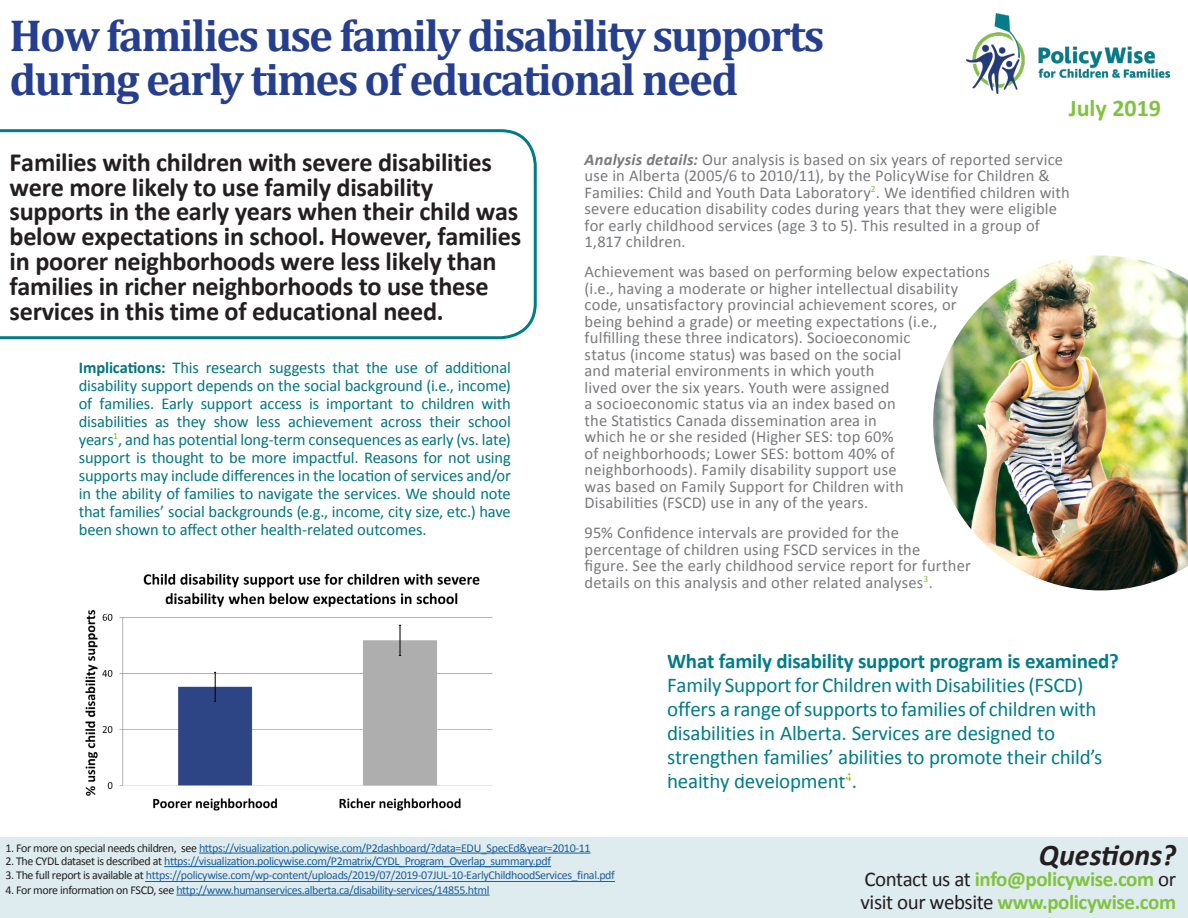
<style>
.page{position:relative;width:1188px;height:918px;background:#fff}
.page>*{position:absolute;margin:0;border:0;box-sizing:border-box;transform-origin:0 0}
.t1{font:700 45px/43.5px "Cambria";letter-spacing:-.04em;color:#253f8e}
.t2{font:italic 700 30px "Calibri";color:#231f20}
.t3{font:700 26.25px/24.8px "Calibri";letter-spacing:-.01em;color:#231f20}
.t4{font:700 24px "Calibri";color:#81c340}
.t5{font:21px/24px "Calibri";letter-spacing:-.01em;color:#007c89}
.t6{font:700 21px "Calibri";letter-spacing:-.02em;color:#81c340}
.t7{font:16.5px/16.5px "Calibri";letter-spacing:.01em;color:#787a7d}
.t8{font:16.5px/18px "Calibri";letter-spacing:-.015em;color:#007681;text-align:justify}
.t9{font:12px "Calibri";letter-spacing:-.03em;color:#175d9e}
.t10{font:12px "Calibri";letter-spacing:-.03em;color:#205e9f}
.s1{font-size:25.5px}
.s2{font-weight:700}
.s3{font-weight:700;font-style:italic}
.s4{color:#231f20}
.s5{font-weight:400;color:#231f20}
</style>
<div class="page">
<img style="left:967px;top:13px;width:202px;height:80px">
<div style="left:0;top:837px;width:1188px;height:81px;background:#dfecef"></div>
<hr style="left:199px;top:853px;width:392px;height:1px;background:#175d9e">
<hr style="left:164px;top:866px;width:387px;height:1px;background:#175d9e">
<hr style="left:176px;top:895px;width:314px;height:1px;background:#175d9e">
<img style="left:85px;top:573px;width:408px;height:238px">
<img style="left:933px;top:255px;width:255px;height:335px">
<svg style="left:0;top:129px;width:537px;height:210px"></svg>
<hr style="left:146px;top:881px;width:469px;height:1px;background:#205e9f">
<p class="t1" style="left:10px;top:13px;width:816px">How families use family disability supports during early times of educational need</p>
<p class="t4" style="left:1069px;top:91px;width:94px">July 2019</p>
<p class="t3" style="left:10px;top:150px;width:513px">Families with children with severe disabilities were more likely to use family disability supports in the early years when their child was below expectations in school. However, families in poorer neighborhoods were less likely than families in richer neighborhoods to use these services in this time of educational need<span class="s1">.</span></p>
<p class="t8" style="left:79px;top:359px;width:434px"><span class="s2">Implications:</span> This research suggests that the use of additional disability support depends on the social background (i.e., income) of families. Early support access is important to children with disabilities as they show less achievement across their school years<sup>1</sup>, and has potential long-term consequences as early (vs. late) support is thought to be more impactful. Reasons for not using supports may include differences in the location of services and/or in the ability of families to navigate the services. We should note that families’ social backgrounds (e.g., income, city size, etc.) have been shown to affect other health-related outcomes.</p>
<p class="t7" style="left:585px;top:151px;width:487px"><span class="s3">Analysis details:</span> Our analysis is based on six years of reported service use in Alberta (2005/6 to 2010/11), by the PolicyWise for Children &amp; Families: Child and Youth Data Laboratory<sup>2</sup>. We identified children with severe education disability codes during years that they were eligible for early childhood services (age 3 to 5). This resulted in a group of 1,817 children.</p>
<p class="t7" style="left:585px;top:263px;width:407px">Achievement was based on performing below expectations (i.e., having a moderate or higher intellectual disability code, unsatisfactory provincial achievement scores, or being behind a grade) or meeting expectations (i.e., fulfilling these three indicators). Socioeconomic<br>status (income status) was based on the social<br>and material environments in which youth<br>lived over the six years. Youth were assigned<br>a socioeconomic status via an index based on<br>the Statistics Canada dissemination area in<br>which he or she resided (Higher SES: top 60%<br>of neighborhoods; Lower SES: bottom 40% of neighborhoods). Family disability support use<br>was based on Family Support for Children with<br>Disabilities (FSCD) use in any of the years.</p>
<p class="t7" style="left:585px;top:524px;width:388px">95% Confidence intervals are provided for the percentage of children using FSCD services in the<br>figure. See the early childhood service report for further details on this analysis and other related analyses<sup>3</sup>.</p>
<p class="t5" style="left:667px;top:649px;width:453px"><span class="s2">What family disability support program is examined?<br></span>Family Support for Children with Disabilities (FSCD) offers a rangeof supports to families of children with disabilities in Alberta. Services are designed to strengthen families’ abilities to promote their child’s healthy development<sup>4</sup>.</p>
<p class="t9" style="left:5px;top:840px;width:587px"><span class="s4">1. For more on special needs children, see</span> https://visualization.policywise.com/P2dashboard/?data=EDU_SpecEd&amp;year=2010-11</p>
<p class="t9" style="left:5px;top:854px;width:547px"><span class="s4">2. The CYDL dataset is described at</span> https://visualization.policywise.com/P2matrix/CYDL_Program_Overlap_summary.pdf</p>
<p class="t10" style="left:5px;top:867px;width:611px"><span class="s4">3. The full report is available at</span> https://policywise.com/wp-content/uploads/2019/07/2019-07JUL-10-EarlyChildhoodServices_final.pdf</p>
<p class="t9" style="left:5px;top:882px;width:486px"><span class="s4">4. For more information on FSCD, see</span> http://www.humanservices.alberta.ca/disability-services/14855.html</p>
<p class="t2" style="left:1039px;top:836px;width:139px">Questions?</p>
<p class="t6" style="left:864px;top:866px;width:313px"><span class="s5">Contact us at</span> info@policywise.com <span class="s5">or</span></p>
<p class="t6" style="left:861px;top:888px;width:317px"><span class="s5">visit our website</span> www.policywise.com</p>
</div>
